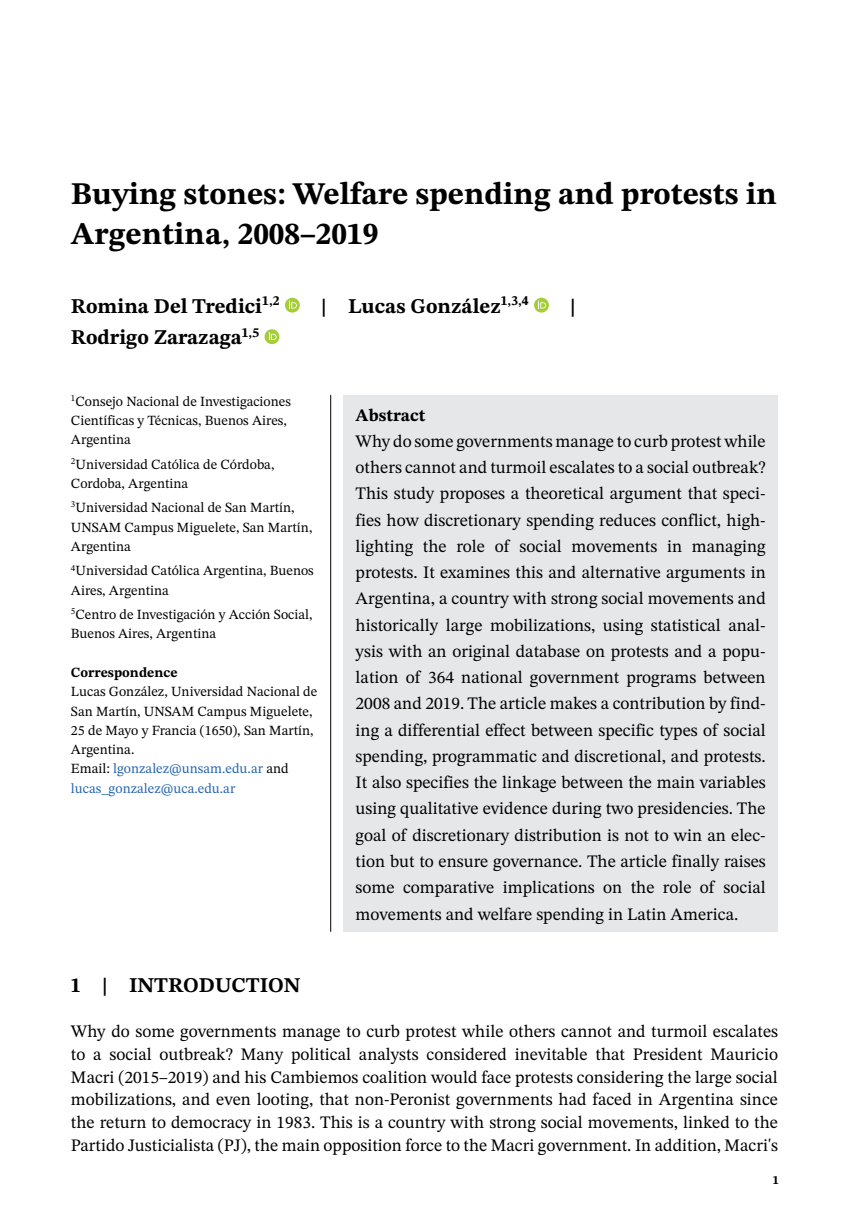
<style>
.page{position:relative;width:849px;height:1221px;background:#fff}
.page>*{position:absolute;margin:0;border:0;box-sizing:border-box;transform-origin:0 0}
.t1{font:700 31.5px/40.2px "STIX Two Text";color:#000}
.t2{font:700 21px "STIX Two Text";color:#000}
.t3{font:17.5px/26.2px "STIX Two Text";color:#000;text-align:justify}
.t4{font:700 17.5px "STIX Two Text";color:#000}
.t5{font:14px/19.2px "STIX Two Text";color:#000}
.t6{font:700 14px "STIX Two Text";color:#000}
.t7{font:700 12.25px "STIX Two Text";color:#000}
.s1{color:#2564af}
</style>
<div class="page">
<div style="left:343px;top:395px;width:434px;height:536px;background:#e6e7e8"></div>
<div style="left:285px;top:298px;width:15px;height:14px;background:#a4cd39;border-radius:50%"></div>
<svg style="left:289px;top:300px;width:8px;height:8px"></svg>
<div style="left:534px;top:298px;width:14px;height:14px;background:#a4cd39;border-radius:50%"></div>
<svg style="left:538px;top:300px;width:8px;height:8px"></svg>
<svg style="left:264px;top:329px;width:15px;height:15px"></svg>
<svg style="left:268px;top:332px;width:8px;height:8px"></svg>
<hr style="left:330px;top:395px;width:1px;height:536px;background:#000">
<h1 class="t1" style="left:71px;top:174px;width:707px">Buying stones: Welfare spending and protests in<br>Argentina, 2008–2019</h1>
<p class="t2" style="left:71px;top:290px;width:210px">Romina Del Tredici<sup>1,2</sup></p>
<p class="t2" style="left:321px;top:290px;width:209px">| Lucas González<sup>1,3,4</sup></p>
<p class="t2" style="left:569px;top:290px;width:8px">|</p>
<p class="t2" style="left:71px;top:322px;width:189px">Rodrigo Zarazaga<sup>1,5</sup></p>
<p class="t5" style="left:71px;top:391px;width:221px"><sup>1</sup>Consejo Nacional de Investigaciones<br>Científicas y Técnicas, Buenos Aires,<br>Argentina</p>
<p class="t5" style="left:71px;top:454px;width:205px"><sup>2</sup>Universidad Católica de Córdoba,<br>Cordoba, Argentina</p>
<p class="t5" style="left:71px;top:498px;width:243px"><sup>3</sup>Universidad Nacional de San Martín,<br>UNSAM Campus Miguelete, San Martín,<br>Argentina</p>
<p class="t5" style="left:71px;top:561px;width:244px"><sup>4</sup>Universidad Católica Argentina, Buenos<br>Aires, Argentina</p>
<p class="t5" style="left:71px;top:605px;width:243px"><sup>5</sup>Centro de Investigación y Acción Social,<br>Buenos Aires, Argentina</p>
<p class="t6" style="left:71px;top:662px;width:108px">Correspondence</p>
<p class="t5" style="left:71px;top:682px;width:248px">Lucas González, Universidad Nacional de<br>San Martín, UNSAM Campus Miguelete,<br>25 de Mayo y Francia (1650), San Martín,<br>Argentina.<br>Email: <span class="s1">lgonzalez@unsam.edu.ar</span> and <span class="s1">lucas_gonzalez@uca.edu.ar</span></p>
<p class="t4" style="left:355px;top:402px;width:71px">Abstract</p>
<p class="t3" style="left:355px;top:427px;width:411px">Why do some governments manage to curb protest while others cannot and turmoil escalates to a social outbreak?<br>This study proposes a theoretical argument that speci&shy;fies how discretionary spending reduces conflict, high&shy;lighting the role of social movements in managing protests. It examines this and alternative arguments in Argentina, a country with strong social movements and historically large mobilizations, using statistical anal&shy;ysis with an original database on protests and a popu&shy;lation of 364 national government programs between 2008 and 2019. The article makes a contribution by find&shy;ing a differential effect between specific types of social spending, programmatic and discretional, and protests.<br>It also specifies the linkage between the main variables using qualitative evidence during two presidencies. The goal of discretionary distribution is not to win an elec&shy;tion but to ensure governance. The article finally raises some comparative implications on the role of social movements and welfare spending in Latin America.</p>
<p class="t2" style="left:71px;top:969px;width:231px">1 | INTRODUCTION</p>
<p class="t3" style="left:71px;top:1019px;width:708px;line-height:22.8px">Why do some governments manage to curb protest while others cannot and turmoil escalates to a social outbreak? Many political analysts considered inevitable that President Mauricio Macri (2015–2019) and his Cambiemos coalition would face protests considering the large social mobilizations, and even looting, that non-Peronist governments had faced in Argentina since the return to democracy in 1983. This is a country with strong social movements, linked to the Partido Justicialista (PJ), the main opposition force to the Macri government. In addition, Macri's</p>
<p class="t7" style="left:772px;top:1170px;width:8px">1</p>
</div>
